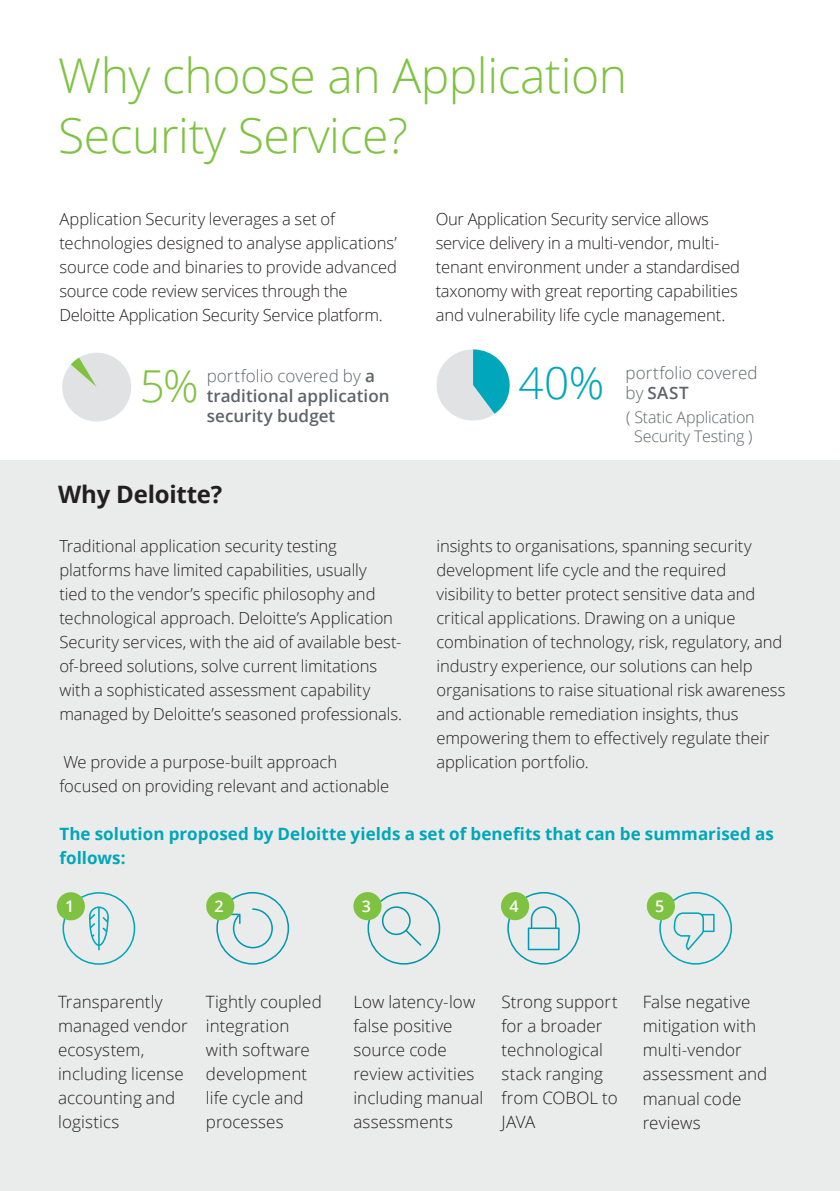
<style>
.page{position:relative;width:840px;height:1191px;background:#fff}
.page>*{position:absolute;margin:0;border:0;box-sizing:border-box;transform-origin:0 0}
.Titulo_NIVEL_9__24_3{font:300 48px/60px "Open Sans";letter-spacing:-.01em;color:#7fc241}
.Texto_base_negro__8{font:300 44px "Open Sans";color:#00a6b9}
.Texto_base_negro__8-2{font:300 44px "Open Sans";color:#7fc241}
.Titulo_NIVEL_9__24_3-2{font:700 24px "Open Sans";letter-spacing:-.01em;color:#231f20}
.Texto_base_negro__8-3{font:300 17px/24px "Open Sans";letter-spacing:.005em;color:#231f20}
.Texto_base_negro__8-4{font:700 17px/24px "Open Sans";letter-spacing:.005em;color:#00a6b9}
.Texto_base_negro__8-5{font:600 17px/20px "Open Sans";letter-spacing:.005em;color:#5f6369}
.Texto_base_negro__8-6{font:300 17px "Open Sans";letter-spacing:.005em;color:#5f6369}
.Texto_base_negro__8-7{font:300 16.6px/24px "Open Sans";letter-spacing:-.005em;color:#231f20}
.t1{font:300 16px/18.8px "Open Sans";letter-spacing:-.01em;color:#5f636a;text-align:center}
.Texto_base_negro__8-8{font:600 16px "Open Sans";color:#fff}
.s1{font-weight:300}
</style>
<div class="page">
<div style="left:0;top:461px;width:839px;height:730px;background:#eaeceb"></div>
<svg style="left:507px;top:892px;width:72px;height:72px"></svg>
<div style="left:500px;top:892px;width:29px;height:28px;background:#7fc241;border-radius:50%"></div>
<svg style="left:659px;top:892px;width:72px;height:72px"></svg>
<div style="left:646px;top:892px;width:28px;height:28px;background:#7fc241;border-radius:50%"></div>
<svg style="left:216px;top:892px;width:73px;height:72px"></svg>
<div style="left:206px;top:892px;width:28px;height:28px;background:#7fc241;border-radius:50%"></div>
<svg style="left:62px;top:892px;width:73px;height:72px"></svg>
<div style="left:57px;top:892px;width:28px;height:28px;background:#7fc241;border-radius:50%"></div>
<svg style="left:367px;top:892px;width:73px;height:72px"></svg>
<div style="left:353px;top:892px;width:28px;height:28px;background:#7fc241;border-radius:50%"></div>
<svg style="left:436px;top:349px;width:73px;height:72px"></svg>
<svg style="left:62px;top:352px;width:69px;height:70px"></svg>
<p class="Titulo_NIVEL_9__24_3" style="left:58px;top:45px;width:570px">Why choose an Application<br>Security Service?</p>
<p class="Texto_base_negro__8-7" style="left:59px;top:206px;width:339px">Application Security leverages a set of technologies designed to analyse applications’ source code and binaries to provide advanced source code review services through the Deloitte Application Security Service platform.</p>
<p class="Texto_base_negro__8-7" style="left:435px;top:206px;width:305px">Our Application Security service allows service delivery in a multi-vendor, multi&shy;tenant environment under a standardised taxonomy with great reporting capabilities and vulnerability life cycle management.</p>
<p class="Texto_base_negro__8-2" style="left:140px;top:356px;width:60px">5%</p>
<p class="Texto_base_negro__8-5" style="left:206px;top:365px;width:184px"><span class="s1">portfolio covered by</span> a traditional application security budget</p>
<p class="Titulo_NIVEL_9__24_3-2" style="left:58px;top:477px;width:165px">Why Deloitte?</p>
<p class="Texto_base_negro__8-7" style="left:59px;top:534px;width:344px">Traditional application security testing platforms have limited capabilities, usually<br>tied to the vendor’s specific philosophy and technological approach. Deloitte’s Application Security services, with the aid of available best&shy;of-breed solutions, solve current limitations with a sophisticated assessment capability managed by Deloitte’s seasoned professionals.</p>
<p class="Texto_base_negro__8-7" style="left:59px;top:750px;width:331px">We provide a purpose-built approach focused on providing relevant and actionable</p>
<p class="Texto_base_negro__8" style="left:518px;top:353px;width:87px">40%</p>
<p class="Texto_base_negro__8-6" style="left:625px;top:361px;width:134px">portfolio covered</p>
<p class="Texto_base_negro__8-5" style="left:625px;top:382px;width:65px"><span class="s1">by</span> SAST</p>
<p class="t1" style="left:626px;top:407px;width:130px">( Static Application<br>Security Testing )</p>
<p class="Texto_base_negro__8-7" style="left:436px;top:534px;width:350px">insights to organisations, spanning security development life cycle and the required visibility to better protect sensitive data and critical applications. Drawing on a unique combination of technology, risk, regulatory, and industry experience, our solutions can help organisations to raise situational risk awareness and actionable remediation insights, thus empowering them to effectively regulate their application portfolio.</p>
<p class="Texto_base_negro__8-4" style="left:59px;top:821px;width:715px">The solution proposed by Deloitte yields a set of benefits that can be summarised as follows:</p>
<p class="Texto_base_negro__8-8" style="left:65px;top:895px;width:11px">1</p>
<p class="Texto_base_negro__8-8" style="left:214px;top:895px;width:11px">2</p>
<p class="Texto_base_negro__8-8" style="left:361px;top:895px;width:11px">3</p>
<p class="Texto_base_negro__8-8" style="left:509px;top:895px;width:11px">4</p>
<p class="Texto_base_negro__8-8" style="left:655px;top:895px;width:11px">5</p>
<p class="Texto_base_negro__8-3" style="left:58px;top:989px;width:131px">Transparently managed vendor ecosystem, including license accounting and logistics</p>
<p class="Texto_base_negro__8-3" style="left:206px;top:989px;width:117px">Tightly coupled integration with software development life cycle and processes</p>
<p class="Texto_base_negro__8-3" style="left:353px;top:989px;width:131px">Low latency-low false positive source code review activities including manual assessments</p>
<p class="Texto_base_negro__8-3" style="left:501px;top:989px;width:118px">Strong support for a broader technological stack ranging from COBOL to<br>JAVA</p>
<p class="Texto_base_negro__8-3" style="left:642px;top:989px;width:126px">False negative mitigation with multi-vendor assessment and manual code reviews</p>
</div>
